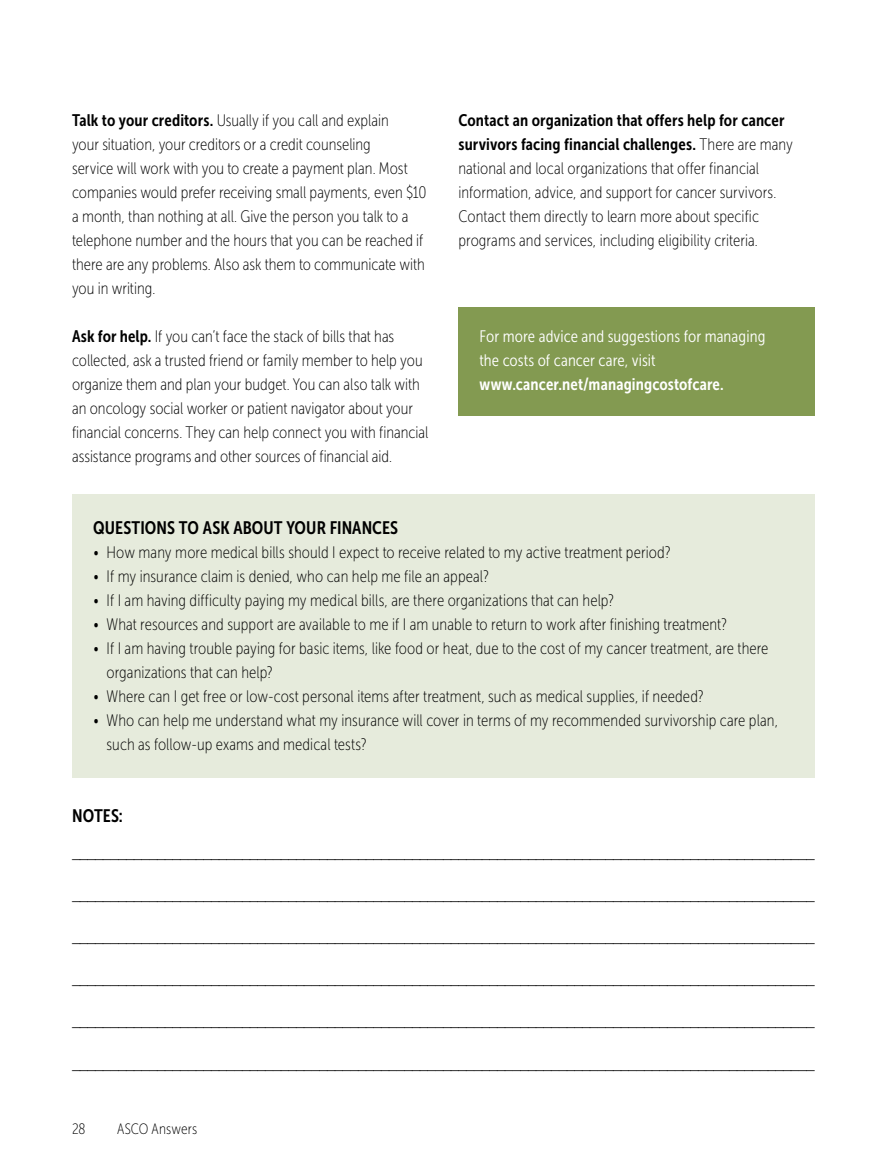
<style>
.page{position:relative;width:878px;height:1175px;background:#fff}
.page>*{position:absolute;margin:0;border:0;box-sizing:border-box;transform-origin:0 0}
.t1{font:18px "Museo Sans Cond 700";letter-spacing:.005em;color:#000}
.t2{font:16.65px/24px "Museo Sans Cond 100";color:#000}
.t3{font:200 condensed 16.65px "Helvetica Neue LT";color:#000}
.t4{font:16.65px/24px "Museo Sans Cond 300";letter-spacing:.005em;color:#fff}
.t5{font:15px "Museo Sans Cond 100";letter-spacing:.01em;color:#000}
.s1{font-family:"Museo Sans Cond 700"}
</style>
<div class="page">
<div style="left:72px;top:494px;width:742px;height:283px;background:#e6ebdc"></div>
<div style="left:458px;top:307px;width:356px;height:109px;background:#839a51"></div>
<p class="t2" style="left:72px;top:109px;width:356px"><span class="s1">Talk to your creditors.</span> Usually if you call and explain<br>your situation, your creditors or a credit counseling<br>service will work with you to create a payment plan. Most companies would prefer receiving small payments, even $10 a month, than nothing at all. Give the person you talk to a telephone number and the hours that you can be reached if there are any problems. Also ask them to communicate with you in writing.</p>
<p class="t2" style="left:72px;top:324px;width:358px"><span class="s1">Ask for help.</span> If you can’t face the stack of bills that has collected, ask a trusted friend or family member to help you organize them and plan your budget. You can also talk with an oncology social worker or patient navigator about your financial concerns. They can help connect you with financial assistance programs and other sources of financial aid.</p>
<p class="t2" style="left:458px;top:108px;width:336px"><span class="s1">Contact an organization that offers help for cancer survivors facing financial challenges.</span> There are many national and local organizations that offer financial information, advice, and support for cancer survivors.<br>Contact them directly to learn more about specific programs and services, including eligibility criteria.</p>
<p class="t4" style="left:479px;top:324px;width:287px">For more advice and suggestions for managing the costs of cancer care, visit <span class="s1">www.cancer.net/managingcostofcare.</span></p>
<h4 class="t1" style="left:93px;top:518px;width:307px">QUESTIONS TO ASK ABOUT YOUR FINANCES</h4>
<p class="t2" style="left:93px;top:540px;width:579px">• How many more medical bills should I expect to receive related to my active treatment period?</p>
<p class="t2" style="left:93px;top:564px;width:397px">• If my insurance claim is denied, who can help me file an appeal?</p>
<p class="t2" style="left:93px;top:588px;width:522px">• If I am having difficulty paying my medical bills, are there organizations that can help?</p>
<p class="t2" style="left:93px;top:612px;width:635px">• What resources and support are available to me if I am unable to return to work after finishing treatment?</p>
<p class="t2" style="left:107px;top:636px;width:663px;text-indent:-14px">• If I am having trouble paying for basic items, like food or heat, due to the cost of my cancer treatment, are there organizations that can help?</p>
<p class="t2" style="left:93px;top:684px;width:612px">• Where can I get free or low-cost personal items after treatment, such as medical supplies, if needed?</p>
<p class="t2" style="left:107px;top:708px;width:673px;text-indent:-14px">• Who can help me understand what my insurance will cover in terms of my recommended survivorship care plan, such as follow-up exams and medical tests?</p>
<h4 class="t1" style="left:72px;top:806px;width:52px">NOTES:</h4>
<p class="t3" style="left:72px;top:843px;width:744px">________________________________________________________________________________________________</p>
<p class="t3" style="left:72px;top:885px;width:744px">________________________________________________________________________________________________</p>
<p class="t3" style="left:72px;top:927px;width:744px">________________________________________________________________________________________________</p>
<p class="t3" style="left:72px;top:969px;width:744px">________________________________________________________________________________________________</p>
<p class="t3" style="left:72px;top:1011px;width:744px">________________________________________________________________________________________________</p>
<p class="t3" style="left:72px;top:1053px;width:744px">________________________________________________________________________________________________</p>
<p class="t5" style="left:72px;top:1121px;width:15px">28</p>
<p class="t5" style="left:117px;top:1121px;width:82px">ASCO Answers</p>
</div>
